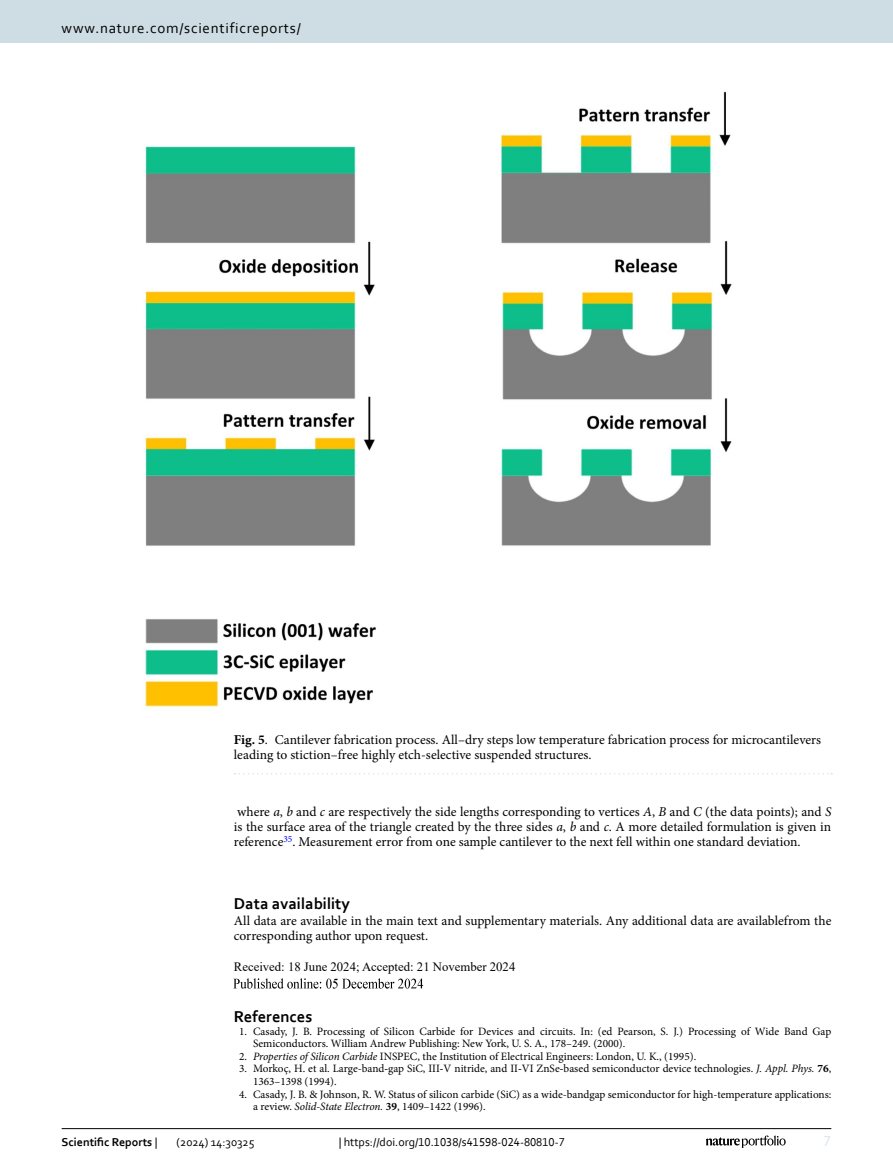
<style>
.page{position:relative;width:893px;height:1174px;background:#fff}
.page>*{position:absolute;margin:0;border:0;box-sizing:border-box;transform-origin:0 0}
.Endmatter_Heading{font:700 16.5px "Corbel";color:#000}
.Literatur_Heading{font:700 16.5px "Corbel";color:#000}
.t1{font:15px "Corbel";letter-spacing:.05em;color:#000}
.t2{font:15px "Corbel";color:#d9e4eb}
.Body_Text{font:13.5px/15px "Minion Pro";color:#000;text-align:justify}
.Figure_Caption{font:13.5px/15px "Minion Pro";color:#000}
.Data_Availability{font:13.5px/15px "Minion Pro";letter-spacing:-.005em;color:#000}
.Article_History{font:12.75px "Times New Roman";color:#000}
.t3{font:12px "Corbel";color:#000}
.t4{font:700 12px "Corbel";color:#000}
.Literatur_Entry_1-99{font:11.25px/12.6px "Minion Pro";color:#000}
.s1{font-weight:700}
.s2{font-style:italic}
.s3{font-family:"STIX"}
.s4{font-weight:400}
</style>
<div class="page">
<img style="left:234px;top:978px;width:190px;height:11px">
<img style="left:145px;top:91px;width:587px;height:616px">
<svg style="left:235px;top:773px;width:597px;height:1px"></svg>
<hr style="left:62px;top:1128px;width:769px;height:1px;background:#000">
<svg style="left:706px;top:1135px;width:80px;height:12px"></svg>
<div style="left:0;top:0;width:893px;height:43px;background:#cedde4"></div>
<h2 class="t1" style="left:62px;top:18px;width:241px">www.nature.com/scientificreports/</h2>
<p class="Figure_Caption" style="left:234px;top:732px;width:589px"><span class="s1">Fig. 5</span>. Cantilever fabrication process. All–dry steps low temperature fabrication process for microcantilevers leading to stiction–free highly etch-selective suspended structures.</p>
<p class="Body_Text" style="left:234px;top:804px;width:599px">where <span class="s2">a</span>, <span class="s2">b</span> and <span class="s2">c</span> are respectively the side lengths corresponding to vertices <span class="s2">A</span>, <span class="s2">B</span> and <span class="s2">C</span> (the data points); and <span class="s2">S </span>is the surface area of the triangle created by the three sides <span class="s2">a</span>, <span class="s2">b</span> and <span class="s2">c</span>. A more detailed formulation is given in reference<sup>35</sup>. Measurement error from one sample cantilever to the next fell within one standard deviation.</p>
<p class="Endmatter_Heading" style="left:234px;top:893px;width:118px">Data availability</p>
<p class="Data_Availability" style="left:234px;top:912px;width:599px">All data are available in the main text and supplementary materials. Any additional data are availablefrom the corresponding author upon request.</p>
<p class="Article_History" style="left:234px;top:957px;width:283px">Received: 18 June 2024; Accepted: 21 November 2024</p>
<p class="Literatur_Heading" style="left:234px;top:1006px;width:80px">References</p>
<p class="Literatur_Entry_1-99" style="left:253px;top:1024px;width:580px;text-indent:-14px">1. Casady, J. B. Processing of Silicon Carbide for Devices and circuits. In: (ed Pearson, S. J.) Processing of Wide Band Gap<br>Semiconductors. William Andrew Publishing: New York, U. S. A., 178–249. (2000).</p>
<p class="Literatur_Entry_1-99" style="left:239px;top:1050px;width:458px">2. <span class="s2">Properties of Silicon Carbide</span> INSPEC, the Institution of Electrical Engineers: London, U. K., (1995).</p>
<p class="Literatur_Entry_1-99" style="left:253px;top:1062px;width:580px;text-indent:-14px">3. Morkoç, H. et al. Large-band<span class="s3">‐</span>gap SiC, III<span class="s3">‐</span>V nitride, and II<span class="s3">‐</span>VI ZnSe<span class="s3">‐</span>based semiconductor device technologies. <span class="s2">J. Appl. Phys.</span> <span class="s1">76</span>,<br>1363–1398 (1994).</p>
<p class="Literatur_Entry_1-99" style="left:253px;top:1087px;width:580px;text-indent:-14px">4. Casady, J. B. &amp; Johnson, R. W. Status of silicon carbide (SiC) as a wide-bandgap semiconductor for high-temperature applications: a review. <span class="s2">Solid-State Electron.</span> <span class="s1">39</span>, 1409–1422 (1996).</p>
<p class="t4" style="left:62px;top:1134px;width:97px">Scientific Reports <span class="s4">|</span></p>
<p class="t3" style="left:177px;top:1134px;width:79px">(2024) 14:30325</p>
<p class="t3" style="left:339px;top:1134px;width:228px">| https://doi.org/10.1038/s41598-024-80810-7</p>
<h2 class="t2" style="left:824px;top:1132px;width:9px">7</h2>
</div>
